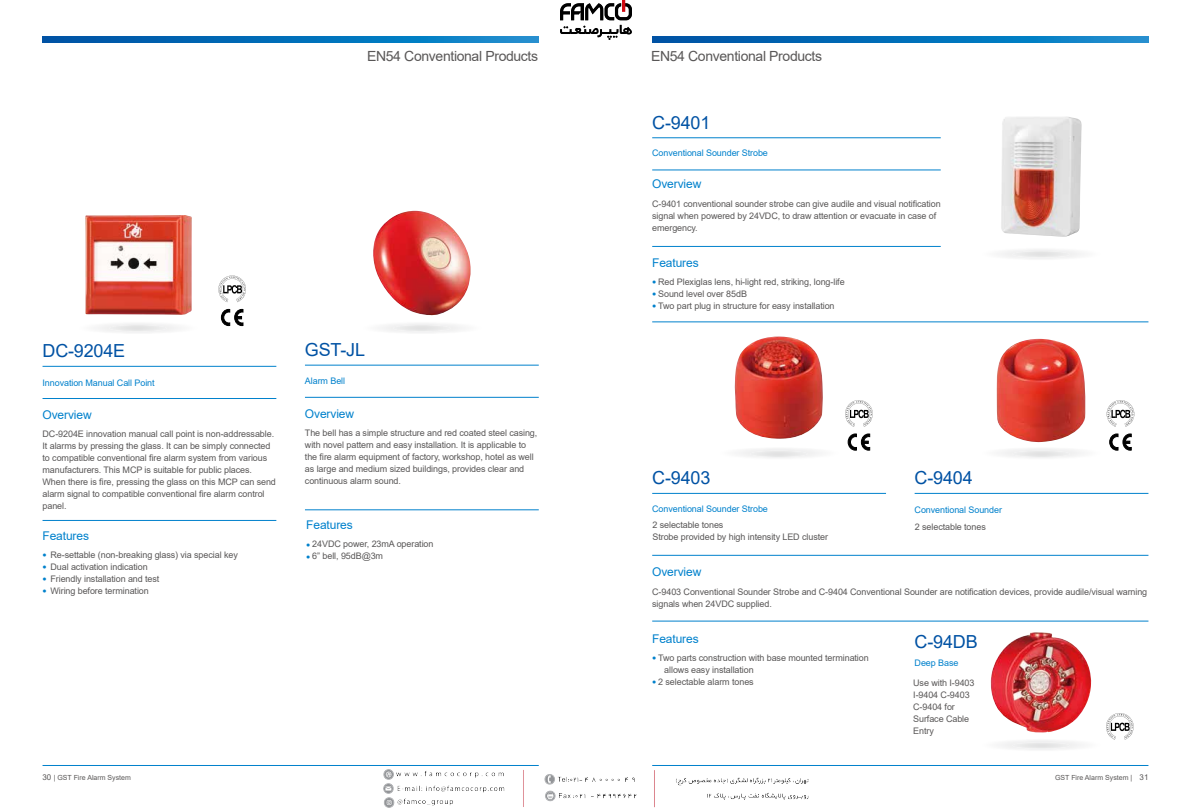
<style>
.page{position:relative;width:1191px;height:808px;background:#fff}
.page>*{position:absolute;margin:0;border:0;box-sizing:border-box;transform-origin:0 0}
.t1{font:18px "Arial";letter-spacing:-.01em;color:#0052a4}
.t2{font:14px "Arial";letter-spacing:-.025em;color:#595757}
.t3{font:12px "Arial";letter-spacing:-.01em;color:#0081cc}
.t4{font:9px/12px "Arial";letter-spacing:-.01em;color:#595757}
.t5{font:9px "Arial";letter-spacing:-.01em;color:#0081cc}
.t6{font:7px "Arial";color:#595757}
.s1{font-size:7px;color:#0081cc}
.s2{font-size:8px}
</style>
<div class="page">
<svg style="left:43px;top:37px;width:496px;height:6px;background:#056fb9"></svg>
<svg style="left:652px;top:37px;width:496px;height:6px;background:#056fb9"></svg>
<hr style="left:43px;top:765px;width:496px;height:1px;background:#0081cc">
<hr style="left:652px;top:765px;width:496px;height:1px;background:#0081cc">
<hr style="left:305px;top:397px;width:234px;height:1px;background:#0081cc">
<hr style="left:305px;top:365px;width:234px;height:1px;background:#0081cc">
<hr style="left:43px;top:398px;width:233px;height:1px;background:#0081cc">
<hr style="left:43px;top:366px;width:233px;height:1px;background:#0081cc">
<img style="left:373px;top:211px;width:98px;height:105px">
<hr style="left:43px;top:520px;width:233px;height:1px;background:#0081cc">
<hr style="left:305px;top:509px;width:234px;height:1px;background:#0081cc">
<img style="left:85px;top:215px;width:107px;height:100px">
<svg style="left:218px;top:276px;width:28px;height:26px"></svg>
<svg style="left:221px;top:309px;width:22px;height:17px"></svg>
<img style="left:1001px;top:116px;width:80px;height:121px">
<hr style="left:652px;top:137px;width:288px;height:1px;background:#0081cc">
<hr style="left:652px;top:321px;width:496px;height:1px;background:#0081cc">
<hr style="left:652px;top:246px;width:288px;height:1px;background:#0081cc">
<img style="left:734px;top:336px;width:89px;height:103px">
<img style="left:996px;top:339px;width:90px;height:104px">
<hr style="left:914px;top:493px;width:234px;height:1px;background:#0081cc">
<hr style="left:652px;top:555px;width:496px;height:1px;background:#0081cc">
<hr style="left:652px;top:621px;width:496px;height:1px;background:#0081cc">
<hr style="left:652px;top:493px;width:234px;height:1px;background:#0081cc">
<hr style="left:652px;top:170px;width:288px;height:1px;background:#0081cc">
<img style="left:990px;top:632px;width:102px;height:101px">
<svg style="left:845px;top:400px;width:27px;height:27px"></svg>
<svg style="left:848px;top:434px;width:22px;height:16px"></svg>
<svg style="left:1106px;top:400px;width:28px;height:27px"></svg>
<svg style="left:1109px;top:434px;width:22px;height:16px"></svg>
<svg style="left:1106px;top:713px;width:27px;height:27px"></svg>
<img style="left:560px;top:0;width:71px;height:40px">
<img style="left:383px;top:770px;width:425px;height:38px">
<h2 class="t2" style="left:367px;top:47px;width:172px">EN54 Conventional Products</h2>
<h2 class="t2" style="left:651px;top:47px;width:172px">EN54 Conventional Products</h2>
<h1 class="t1" style="left:652px;top:110px;width:60px">C-9401</h1>
<p class="t5" style="left:652px;top:147px;width:117px">Conventional Sounder Strobe</p>
<h3 class="t3" style="left:652px;top:176px;width:51px">Overview</h3>
<p class="t4" style="left:652px;top:197px;width:290px">C-9401 conventional sounder strobe can give audile and visual notification signal when powered by 24VDC, to draw attention or evacuate in case of emergency.</p>
<h1 class="t1" style="left:43px;top:339px;width:84px">DC-9204E</h1>
<p class="t5" style="left:43px;top:376px;width:114px">Innovation Manual Call Point</p>
<h3 class="t3" style="left:43px;top:406px;width:51px">Overview</h3>
<p class="t4" style="left:43px;top:428px;width:235px">DC-9204E innovation manual call point is non-addressable.<br>It alarms by pressing the glass. It can be simply connected to compatible conventional fire alarm system from various manufacturers. This MCP is suitable for public places.<br>When there is fire, pressing the glass on this MCP can send alarm signal to compatible conventional fire alarm control panel.</p>
<h3 class="t3" style="left:43px;top:527px;width:48px">Features</h3>
<p class="t4" style="left:43px;top:549px;width:197px"><span class="s1">●</span> Re-settable (non-breaking glass) via special key</p>
<p class="t4" style="left:43px;top:561px;width:107px"><span class="s1">●</span> Dual activation indication</p>
<p class="t4" style="left:43px;top:573px;width:118px"><span class="s1">●</span> Friendly installation and test</p>
<p class="t4" style="left:43px;top:585px;width:108px"><span class="s1">●</span> Wiring before termination</p>
<h1 class="t1" style="left:305px;top:337px;width:62px">GST-JL</h1>
<p class="t5" style="left:305px;top:375px;width:42px">Alarm Bell</p>
<h3 class="t3" style="left:305px;top:405px;width:51px">Overview</h3>
<p class="t4" style="left:305px;top:427px;width:234px">The bell has a simple structure and red coated steel casing, with novel pattern and easy installation. It is applicable to the fire alarm equipment of factory, workshop, hotel as well as large and medium sized buildings, provides clear and continuous alarm sound.</p>
<h3 class="t3" style="left:306px;top:516px;width:48px">Features</h3>
<p class="t4" style="left:306px;top:538px;width:129px"><span class="s1">●</span> 24VDC power, 23mA operation</p>
<p class="t4" style="left:306px;top:550px;width:78px"><span class="s1">●</span> 6” bell, 95dB@3m</p>
<h3 class="t3" style="left:652px;top:254px;width:48px">Features</h3>
<p class="t4" style="left:652px;top:276px;width:194px"><span class="s1">●</span> Red Plexiglas lens, hi-light red, striking, long-life</p>
<p class="t4" style="left:652px;top:288px;width:96px"><span class="s1">●</span> Sound level over 85dB</p>
<p class="t4" style="left:652px;top:300px;width:184px"><span class="s1">●</span> Two part plug in structure for easy installation</p>
<h1 class="t1" style="left:652px;top:466px;width:60px">C-9403</h1>
<p class="t5" style="left:652px;top:502px;width:117px">Conventional Sounder Strobe</p>
<p class="t4" style="left:652px;top:518px;width:177px">2 selectable tones<br>Strobe provided by high intensity LED cluster</p>
<h1 class="t1" style="left:914px;top:466px;width:60px">C-9404</h1>
<p class="t5" style="left:914px;top:503px;width:89px">Conventional Sounder</p>
<p class="t4" style="left:915px;top:521px;width:73px">2 selectable tones</p>
<h3 class="t3" style="left:652px;top:564px;width:51px">Overview</h3>
<p class="t4" style="left:652px;top:585px;width:496px">C-9403 Conventional Sounder Strobe and C-9404 Conventional Sounder are notification devices, provide audile/visual warning signals when 24VDC supplied.</p>
<h3 class="t3" style="left:652px;top:630px;width:48px">Features</h3>
<p class="t4" style="left:664px;top:652px;width:206px;text-indent:-12px"><span class="s1">●</span> Two parts construction with base mounted termination allows easy installation</p>
<p class="t4" style="left:652px;top:676px;width:103px"><span class="s1">●</span> 2 selectable alarm tones</p>
<h1 class="t1" style="left:914px;top:629px;width:65px">C-94DB</h1>
<p class="t5" style="left:914px;top:656px;width:45px">Deep Base</p>
<p class="t4" style="left:913px;top:677px;width:63px">Use with I-9403<br>I-9404 C-9403<br>C-9404 for<br>Surface Cable<br>Entry</p>
<p class="t6" style="left:43px;top:772px;width:90px"><span class="s2">30</span> | GST Fire Alarm System</p>
<p class="t6" style="left:1055px;top:772px;width:95px">GST Fire Alarm System | <span class="s2">31</span></p>
</div>
